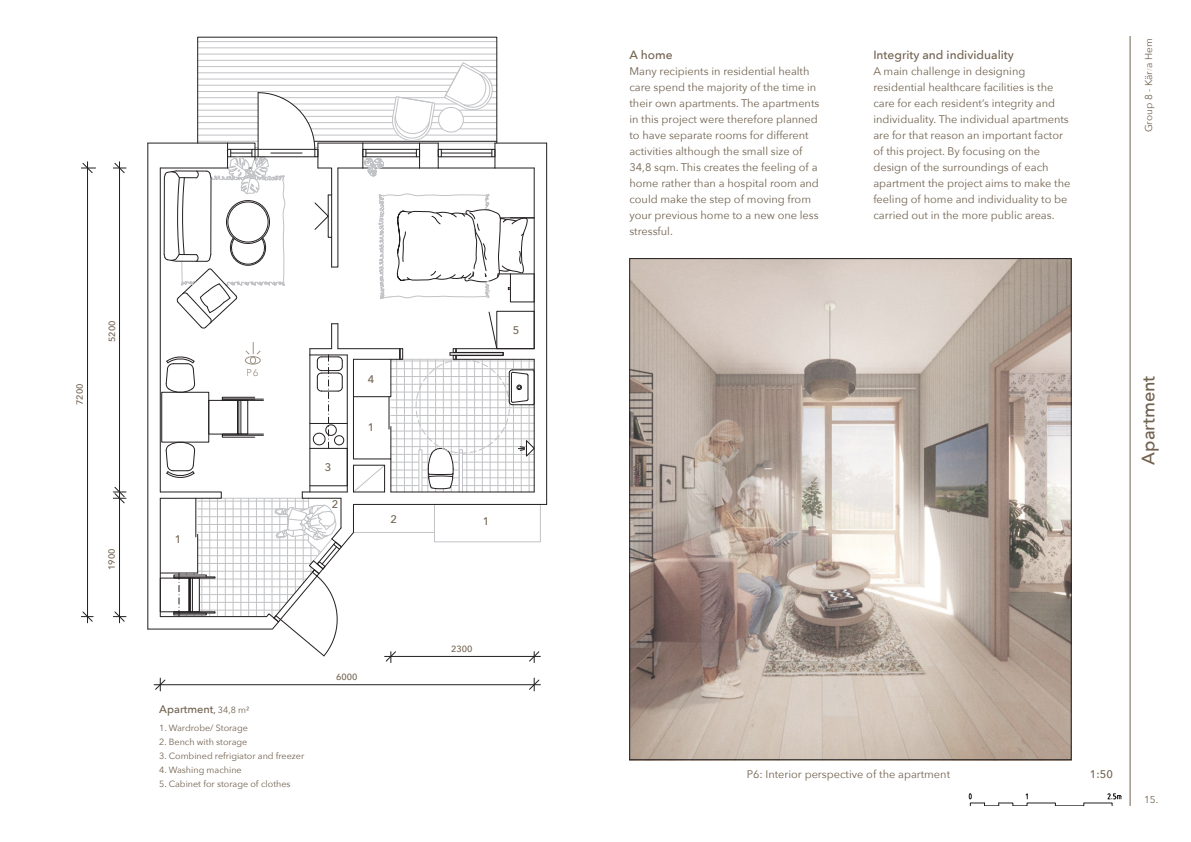
<style>
.page{position:relative;width:1191px;height:842px;background:#fff}
.page>*{position:absolute;margin:0;border:0;box-sizing:border-box;transform-origin:0 0}
.t1{font:500 18px "Avenir Next";color:#726250}
.t2{font:500 12px "Avenir Next";color:#726250}
.t3{font:11px/16px "Avenir Next";color:#726250}
.t4{font:500 11px "Avenir Next";color:#726250}
.t5{font:10px "Avenir Next";color:#726250}
.t6{font:9px "Avenir Next";color:#726250}
.t7{font:500 9px "Avenir Next";color:#726250}
.s1{font-size:9px}
.s2{font-weight:400;font-size:9px}
.s3{font-style:italic;color:#d1cabf}
</style>
<div class="page">
<hr style="left:1129px;top:36px;width:1px;height:770px;background:#726250">
<hr style="left:198px;top:41px;width:299px;height:1px;background:#c2c3c6">
<hr style="left:198px;top:48px;width:299px;height:1px;background:#c2c3c6">
<hr style="left:198px;top:54px;width:299px;height:1px;background:#c2c3c6">
<hr style="left:198px;top:60px;width:299px;height:1px;background:#c2c3c6">
<hr style="left:495px;top:143px;width:51px;height:1px;background:#231f20">
<hr style="left:353px;top:504px;width:193px;height:1px;background:#231f20">
<hr style="left:546px;top:143px;width:1px;height:361px;background:#231f20">
<hr style="left:87px;top:162px;width:1px;height:461px;background:#231f20">
<svg style="left:81px;top:163px;width:15px;height:10px"></svg>
<svg style="left:81px;top:612px;width:12px;height:9px"></svg>
<hr style="left:119px;top:492px;width:1px;height:131px;background:#231f20">
<svg style="left:113px;top:612px;width:13px;height:9px"></svg>
<hr style="left:119px;top:162px;width:1px;height:336px;background:#231f20">
<svg style="left:113px;top:163px;width:13px;height:10px"></svg>
<svg style="left:113px;top:487px;width:13px;height:16px"></svg>
<hr style="left:384px;top:656px;width:156px;height:1px;background:#231f20">
<hr style="left:154px;top:684px;width:386px;height:1px;background:#231f20">
<svg style="left:155px;top:678px;width:10px;height:13px"></svg>
<svg style="left:529px;top:678px;width:10px;height:13px"></svg>
<svg style="left:969px;top:793px;width:152px;height:13px"></svg>
<img style="left:631px;top:260px;width:438px;height:498px">
<svg style="left:147px;top:62px;width:392px;height:601px"></svg>
<div style="left:245px;top:356px;width:15px;height:8px;border:1px solid #726250;border-radius:50%"></div>
<div style="left:250px;top:357px;width:6px;height:7px;border:1px solid #726250;border-radius:50%"></div>
<p class="t7" style="left:72px;top:405px;width:23px;rotate:-90deg">7200</p>
<p class="t7" style="left:104px;top:342px;width:23px;rotate:-90deg">5200</p>
<p class="t7" style="left:104px;top:570px;width:23px;rotate:-90deg">1900</p>
<p class="t4" style="left:175px;top:529px;width:8px">1</p>
<p class="t5" style="left:247px;top:364px;width:13px">P6</p>
<p class="t4" style="left:325px;top:458px;width:8px">3</p>
<p class="t4" style="left:332px;top:494px;width:8px">2</p>
<p class="t4" style="left:368px;top:370px;width:8px">4</p>
<p class="t4" style="left:368px;top:418px;width:8px">1</p>
<p class="t4" style="left:390px;top:509px;width:8px">2</p>
<p class="t4" style="left:159px;top:700px;width:92px">Apartment<span class="s1">,</span> <span class="s2">34,8 m²</span></p>
<p class="t6" style="left:159px;top:720px;width:90px">1. Wardrobe/ Storage</p>
<p class="t6" style="left:159px;top:734px;width:90px">2. Bench with storage</p>
<p class="t6" style="left:159px;top:748px;width:146px">3. Combined refrigiator and freezer</p>
<p class="t6" style="left:159px;top:762px;width:84px">4. Washing machine</p>
<p class="t6" style="left:159px;top:776px;width:133px">5. Cabinet for storage of clothes</p>
<p class="t7" style="left:336px;top:669px;width:23px">6000</p>
<p class="t4" style="left:513px;top:321px;width:8px">5</p>
<p class="t4" style="left:483px;top:512px;width:8px">1</p>
<p class="t7" style="left:451px;top:641px;width:23px">2300</p>
<p class="t2" style="left:629px;top:44px;width:45px">A home</p>
<p class="t3" style="left:629px;top:62px;width:191px">Many recipients in residential health care spend the majority of the time in their own apartments. The apartments in this project were therefore planned to have separate rooms for different activities although the small size of 34,8 sqm. This creates the feeling of a home rather than a hospital room and could make the step of moving from your previous home to a new one less stressful.</p>
<p class="t2" style="left:873px;top:44px;width:142px">Integrity and individuality</p>
<p class="t3" style="left:873px;top:62px;width:199px">A main challenge in designing residential healthcare facilities is the care for each resident’s integrity and individuality. The individual apartments are for that reason an important factor of this project. By focusing on the design of the surroundings of each apartment the project aims to make the feeling of home and individuality to be carried out in the more public areas.</p>
<p class="t5" style="left:1140px;top:132px;width:96px;rotate:-90deg">Group 8 - Kär<span class="s3">r</span>a Hem</p>
<p class="t1" style="left:1132px;top:464px;width:90px;rotate:-90deg">Apartment</p>
<p class="t3" style="left:746px;top:765px;width:205px">P6: Interior perspective of the apartment</p>
<p class="t4" style="left:1090px;top:764px;width:24px">1:50</p>
<p class="t5" style="left:1144px;top:791px;width:16px">15.</p>
</div>
